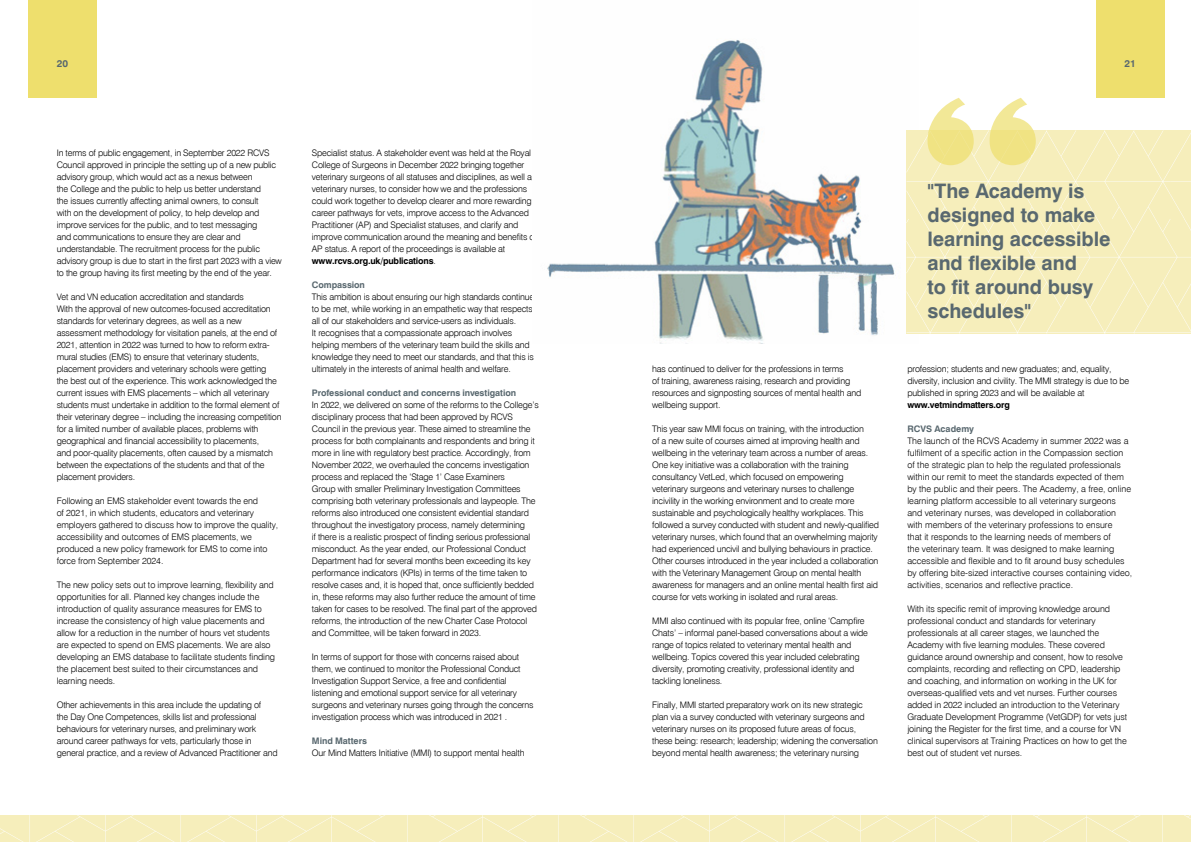
<style>
.page{position:relative;width:1191px;height:842px;background:#fff}
.page>*{position:absolute;margin:0;border:0;box-sizing:border-box;transform-origin:0 0}
.t1{font:700 20px/24px "Swiss 721 BT";letter-spacing:-.005em;color:#59686f}
.t2{font:700 10px "Swiss 721 BT";color:#59686f}
.t3{font:300 9px/12px "Swiss 721 BT";letter-spacing:-.02em;color:#000}
.t4{font:300 9px/12px "Swiss 721 BT";color:#000}
.t5{font:700 9px "Swiss 721 BT";letter-spacing:-.01em;color:#59686f}
.s1{font-weight:700}
</style>
<div class="page">
<div style="left:1096px;top:0;width:68px;height:98px;background:#eedf6d"></div>
<div style="left:28px;top:0;width:68px;height:98px;background:#eedf6d"></div>
<div style="left:0;top:815px;width:1191px;height:27px;background:#f6eebb"></div>
<img style="left:547px;top:40px;width:349px;height:304px">
<svg style="left:906px;top:98px;width:285px;height:236px;background:#f6efc1"></svg>
<p class="t2" style="left:57px;top:57px;width:13px">20</p>
<p class="t2" style="left:1124px;top:57px;width:13px">21</p>
<p class="t3" style="left:57px;top:147px;width:227px">In terms of public engagement, in September 2022 RCVS Council approved in principle the setting up of a new public advisory group, which would act as a nexus between<br>the College and the public to help us better understand<br>the issues currently affecting animal owners, to consult<br>with on the development of policy, to help develop and improve services for the public, and to test messaging<br>and communications to ensure they are clear and understandable. The recruitment process for the public advisory group is due to start in the first part 2023 with a view to the group having its first meeting by the end of the year.</p>
<p class="t3" style="left:57px;top:291px;width:189px">Vet and VN education accreditation and standards</p>
<p class="t3" style="left:57px;top:303px;width:226px">With the approval of new outcomes-focused accreditation standards for veterinary degrees, as well as a new assessment methodology for visitation panels, at the end of 2021, attention in 2022 was turned to how to reform extra&shy;mural studies (EMS) to ensure that veterinary students, placement providers and veterinary schools were getting<br>the best out of the experience. This work acknowledged the current issues with EMS placements – which all veterinary students must undertake in addition to the formal element of their veterinary degree – including the increasing competition for a limited number of available places, problems with geographical and financial accessibility to placements,<br>and poor-quality placements, often caused by a mismatch between the expectations of the students and that of the placement providers.</p>
<p class="t3" style="left:57px;top:495px;width:223px">Following an EMS stakeholder event towards the end<br>of 2021, in which students, educators and veterinary employers gathered to discuss how to improve the quality, accessibility and outcomes of EMS placements, we produced a new policy framework for EMS to come into force from September 2024.</p>
<p class="t3" style="left:57px;top:579px;width:220px">The new policy sets out to improve learning, flexibility and opportunities for all. Planned key changes include the introduction of quality assurance measures for EMS to increase the consistency of high value placements and allow for a reduction in the number of hours vet students are expected to spend on EMS placements. We are also developing an EMS database to facilitate students finding the placement best suited to their circumstances and learning needs.</p>
<p class="t3" style="left:57px;top:699px;width:222px">Other achievements in this area include the updating of<br>the Day One Competences, skills list and professional behaviours for veterinary nurses, and preliminary work around career pathways for vets, particularly those in general practice, and a review of Advanced Practitioner and</p>
<p class="t3" style="left:312px;top:147px;width:226px">Specialist status. A stakeholder event was held at the Royal College of Surgeons in December 2022 bringing together veterinary surgeons of all statuses and disciplines, as well as veterinary nurses, to consider how we and the professions could work together to develop clearer and more rewarding career pathways for vets, improve access to the Advanced Practitioner (AP) and Specialist statuses, and clarify and improve communication around the meaning and benefits of AP status. A report of the proceedings is available at <span class="s1">www.rcvs.org.uk/publications</span>.</p>
<p class="t5" style="left:312px;top:279px;width:55px">Compassion</p>
<p class="t3" style="left:312px;top:291px;width:224px">This ambition is about ensuring our high standards continue to be met, while working in an empathetic way that respects all of our stakeholders and service-users as individuals.<br>It recognises that a compassionate approach involves helping members of the veterinary team build the skills and knowledge they need to meet our standards, and that this is ultimately in the interests of animal health and welfare.</p>
<p class="t5" style="left:312px;top:387px;width:206px">Professional conduct and concerns investigation</p>
<p class="t3" style="left:312px;top:399px;width:228px">In 2022, we delivered on some of the reforms to the College’s disciplinary process that had been approved by RCVS Council in the previous year. These aimed to streamline the process for both complainants and respondents and bring it more in line with regulatory best practice. Accordingly, from November 2022, we overhauled the concerns investigation process and replaced the ‘Stage 1’ Case Examiners<br>Group with smaller Preliminary Investigation Committees comprising both veterinary professionals and laypeople. The reforms also introduced one consistent evidential standard throughout the investigatory process, namely determining<br>if there is a realistic prospect of finding serious professional misconduct. As the year ended, our Professional Conduct Department had for several months been exceeding its key performance indicators (KPIs) in terms of the time taken to resolve cases and, it is hoped that, once sufficiently bedded in, these reforms may also further reduce the amount of time taken for cases to be resolved. The final part of the approved reforms, the introduction of the new Charter Case Protocol and Committee, will be taken forward in 2023.</p>
<p class="t3" style="left:312px;top:651px;width:223px">In terms of support for those with concerns raised about them, we continued to monitor the Professional Conduct Investigation Support Service, a free and confidential listening and emotional support service for all veterinary surgeons and veterinary nurses going through the concerns investigation process which was introduced in 2021 .</p>
<p class="t5" style="left:312px;top:735px;width:57px">Mind Matters</p>
<p class="t3" style="left:312px;top:747px;width:214px">Our Mind Matters Initiative (MMI) to support mental health</p>
<p class="t3" style="left:652px;top:363px;width:211px">has continued to deliver for the professions in terms<br>of training, awareness raising, research and providing resources and signposting sources of mental health and wellbeing support.</p>
<p class="t3" style="left:652px;top:423px;width:228px">This year saw MMI focus on training, with the introduction<br>of a new suite of courses aimed at improving health and wellbeing in the veterinary team across a number of areas.<br>One key initiative was a collaboration with the training consultancy VetLed, which focused on empowering veterinary surgeons and veterinary nurses to challenge incivility in the working environment and to create more sustainable and psychologically healthy workplaces. This followed a survey conducted with student and newly-qualified veterinary nurses, which found that an overwhelming majority had experienced uncivil and bullying behaviours in practice.<br>Other courses introduced in the year included a collaboration with the Veterinary Management Group on mental health awareness for managers and an online mental health first aid course for vets working in isolated and rural areas.</p>
<p class="t3" style="left:652px;top:615px;width:217px">MMI also continued with its popular free, online ‘Campfire Chats’ – informal panel-based conversations about a wide range of topics related to veterinary mental health and wellbeing. Topics covered this year included celebrating diversity, promoting creativity, professional identity and tackling loneliness.</p>
<p class="t3" style="left:652px;top:699px;width:227px">Finally, MMI started preparatory work on its new strategic plan via a survey conducted with veterinary surgeons and veterinary nurses on its proposed future areas of focus, these being: research; leadership; widening the conversation beyond mental health awareness; the veterinary nursing</p>
<p class="t1" style="left:927px;top:178px;width:184px">"The Academy is designed to make learning accessible and flexible and<br>to fit around busy schedules"</p>
<p class="t3" style="left:907px;top:363px;width:223px">profession; students and new graduates; and, equality, diversity, inclusion and civility. The MMI strategy is due to be published in spring 2023 and will be available at <span class="s1">www.vetmindmatters.org</span></p>
<p class="t5" style="left:907px;top:423px;width:68px">RCVS Academy</p>
<p class="t4" style="left:907px;top:435px;width:226px">The launch of the RCVS Academy in summer 2022 was a fulfilment of a specific action in the Compassion section of the strategic plan to help the regulated professionals within our remit to meet the standards expected of them by the public and their peers. The Academy, a free, online learning platform accessible to all veterinary surgeons and veterinary nurses, was developed in collaboration with members of the veterinary professions to ensure<br>that it responds to the learning needs of members of<br>the veterinary team. It was designed to make learning accessible and flexible and to fit around busy schedules by offering bite-sized interactive courses containing video, activities, scenarios and reflective practice.</p>
<p class="t3" style="left:907px;top:603px;width:221px">With its specific remit of improving knowledge around professional conduct and standards for veterinary professionals at all career stages, we launched the Academy with five learning modules. These covered guidance around ownership and consent, how to resolve complaints, recording and reflecting on CPD, leadership and coaching, and information on working in the UK for overseas-qualified vets and vet nurses. Further courses added in 2022 included an introduction to the Veterinary Graduate Development Programme (VetGDP) for vets just joining the Register for the first time, and a course for VN clinical supervisors at Training Practices on how to get the best out of student vet nurses.</p>
</div>
